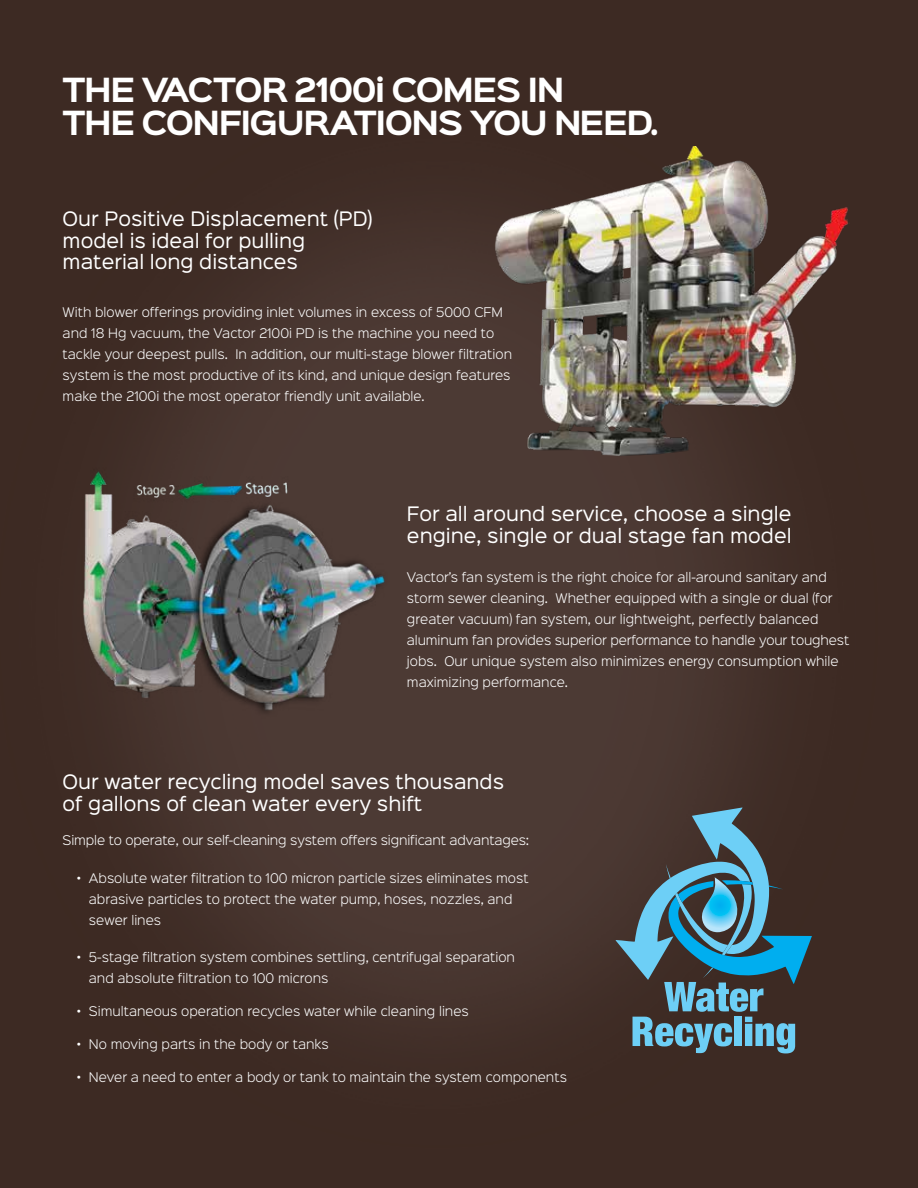
<style>
.page{position:relative;width:918px;height:1188px;background:#fff}
.page>*{position:absolute;margin:0;border:0;box-sizing:border-box;transform-origin:0 0}
.t1{font:700 30px/33px "Sinkin Sans 700";letter-spacing:-.05em;color:#fff}
.t2{font:18px/21.6px "Sinkin Sans 400";color:#fff}
.t3{font:300 12px/21px "Sinkin Sans 300";color:#fff}
</style>
<div class="page">
<img style="left:0;top:0;width:918px;height:1188px">
<img style="left:492px;top:147px;width:357px;height:310px">
<img style="left:65px;top:460px;width:325px;height:267px">
<svg style="left:616px;top:807px;width:196px;height:246px;background:#47646f"></svg>
<h1 class="t1" style="left:63px;top:75px;width:598px">THE VACTOR 2100i COMES IN<br>THE CONFIGURATIONS YOU NEED.</h1>
<h2 class="t2" style="left:63px;top:207px;width:311px">Our Positive Displacement (PD) model is ideal for pulling material long distances</h2>
<p class="t3" style="left:63px;top:301px;width:451px">With blower offerings providing inlet volumes in excess of 5000 CFM and 18 Hg vacuum, the Vactor 2100i PD is the machine you need to tackle your deepest pulls. In addition, our multi-stage blower filtration system is the most productive of its kind, and unique design features make the 2100i the most operator friendly unit available.</p>
<h2 class="t2" style="left:407px;top:502px;width:386px">For all around service, choose a single engine, single or dual stage fan model</h2>
<p class="t3" style="left:407px;top:566px;width:444px">Vactor’s fan system is the right choice for all-around sanitary and storm sewer cleaning. Whether equipped with a single or dual (for greater vacuum) fan system, our lightweight, perfectly balanced aluminum fan provides superior performance to handle your toughest jobs. Our unique system also minimizes energy consumption while maximizing performance.</p>
<h2 class="t2" style="left:63px;top:770px;width:443px">Our water recycling model saves thousands of gallons of clean water every shift</h2>
<p class="t3" style="left:63px;top:829px;width:468px">Simple to operate, our self-cleaning system offers significant advantages:</p>
<p class="t3" style="left:89px;top:867px;width:441px;text-indent:-11px">• Absolute water filtration to 100 micron particle sizes eliminates most abrasive particles to protect the water pump, hoses, nozzles, and sewer lines</p>
<p class="t3" style="left:89px;top:946px;width:428px;text-indent:-11px">• 5-stage filtration system combines settling, centrifugal separation and absolute filtration to 100 microns</p>
<p class="t3" style="left:78px;top:1000px;width:393px">• Simultaneous operation recycles water while cleaning lines</p>
<p class="t3" style="left:78px;top:1033px;width:253px">• No moving parts in the body or tanks</p>
<p class="t3" style="left:78px;top:1066px;width:491px">• Never a need to enter a body or tank to maintain the system components</p>
</div>
